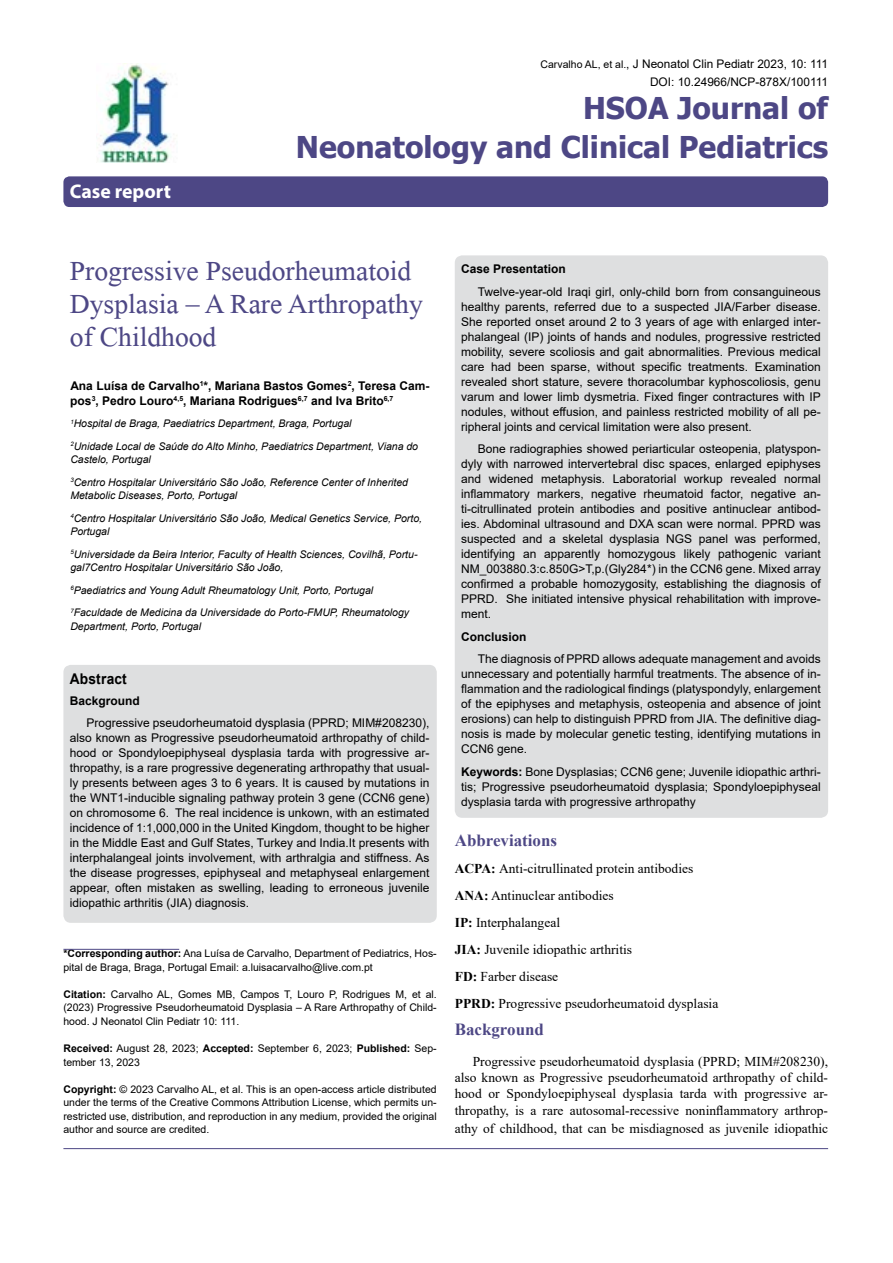
<style>
.page{position:relative;width:893px;height:1263px;background:#fff}
.page>*{position:absolute;margin:0;border:0;box-sizing:border-box;transform-origin:0 0}
.t1{font:41.25px/33px "Microsoft Himalaya";color:#4d4785}
.t2{font:700 30px/39px "Tahoma";color:#4d4785;text-align:right}
.t3{font:700 19.8px "Myriad Hebrew";color:#fff}
.t4{font:700 16.95px "Times New Roman";color:#4d4785}
.t5{font:700 14.85px "Arial";letter-spacing:.015em;color:#000;scale:.93 1}
.t6{font:13.5px/27px "Times New Roman";color:#000}
.t7{font:12px/15px "Arial";color:#000;text-align:justify}
.t8{font:700 12px/15px "Arial";color:#000}
.t9{font:11.85px/18px "Arial";color:#000;text-align:right}
.t10{font:10.5px/13.5px "Arial";color:#000}
.t11{font:italic 10.5px/22.5px "Arial";color:#000}
.s1{font-size:10.5px}
.s2{font-weight:700}
</style>
<div class="page">
<div style="left:63px;top:176px;width:765px;height:31px;background:#4d4785;border-radius:6px"></div>
<hr style="left:63px;top:949px;width:116px;height:1px;background:#4d4785">
<img style="left:97px;top:63px;width:80px;height:100px">
<hr style="left:63px;top:1148px;width:765px;height:1px;background:#4d4785">
<div style="left:63px;top:665px;width:374px;height:258px;background:#dedfe0;border-radius:8px"></div>
<div style="left:455px;top:255px;width:373px;height:563px;background:#dedfe0;border-radius:8px"></div>
<h3 class="t3" style="left:70px;top:180px;width:103px">Case report</h3>
<p class="t9" style="left:540px;top:55px;width:289px"><span class="s1">Carvalho AL, et al.</span>, J Neonatol Clin Pediatr 2023, 10: 111<br>DOI: 10.24966/NCP-878X/100111</p>
<h2 class="t2" style="left:296px;top:89px;width:534px">HSOA Journal of<br>Neonatology and Clinical Pediatrics</h2>
<h1 class="t1" style="left:70px;top:249px;width:355px">Progressive Pseudorheumatoid<br>Dysplasia – A Rare Arthropathy of Childhood</h1>
<p class="t8" style="left:70px;top:378px;width:361px">Ana Luísa de Carvalho<sup>1</sup>*, Mariana Bastos Gomes<sup>2</sup>, Teresa Cam&shy;pos<sup>3</sup>, Pedro Louro<sup>4,5</sup>, Mariana Rodrigues<sup>6,7</sup> and Iva Brito<sup>6,7</sup></p>
<p class="t11" style="left:70px;top:412px;width:349px"><sup>1</sup>Hospital de Braga, Paediatrics Department, Braga, Portugal<br><sup>2</sup>Unidade Local de Saúde do Alto Minho, Paediatrics Department, Viana do</p>
<p class="t11" style="left:70px;top:448px;width:339px">Castelo, Portugal<br><sup>3</sup>Centro Hospitalar Universitário São João, Reference Center of Inherited</p>
<p class="t11" style="left:70px;top:484px;width:353px">Metabolic Diseases, Porto, Portugal<br><sup>4</sup>Centro Hospitalar Universitário São João, Medical Genetics Service, Porto,</p>
<p class="t11" style="left:70px;top:520px;width:349px">Portugal<br><sup>5</sup>Universidade da Beira Interior, Faculty of Health Sciences, Covilhã, Portu-</p>
<p class="t11" style="left:70px;top:556px;width:340px">gal7Centro Hospitalar Universitário São João,<br><sup>6</sup>Paediatrics and Young Adult Rheumatology Unit, Porto, Portugal<br><sup>7</sup>Faculdade de Medicina da Universidade do Porto-FMUP, Rheumatology</p>
<p class="t11" style="left:70px;top:615px;width:132px">Department, Porto, Portugal</p>
<p class="t5" style="left:70px;top:668px;width:63px">Abstract</p>
<p class="t8" style="left:70px;top:693px;width:72px">Background</p>
<p class="t7" style="left:70px;top:715px;width:361px;text-indent:16px">Progressive pseudorheumatoid dysplasia (PPRD; MIM#208230), also known as Progressive pseudorheumatoid arthropathy of child&shy;hood or Spondyloepiphyseal dysplasia tarda with progressive ar&shy;thropathy, is a rare progressive degenerating arthropathy that usual&shy;ly presents between ages 3 to 6 years. It is caused by mutations in the WNT1-inducible signaling pathway protein 3 gene (CCN6 gene) on chromosome 6. The real incidence is unkown, with an estimated incidence of 1:1,000,000 in the United Kingdom, thought to be higher in the Middle East and Gulf States, Turkey and India.It presents with interphalangeal joints involvement, with arthralgia and stiffness. As the disease progresses, epiphyseal and metaphyseal enlargement appear, often mistaken as swelling, leading to erroneous juvenile idiopathic arthritis (JIA) diagnosis.</p>
<p class="t10" style="left:63px;top:947px;width:375px"><span class="s2">*Corresponding author:</span> Ana Luísa de Carvalho, Department of Pediatrics, Hos&shy;pital de Braga, Braga, Portugal Email: a.luisacarvalho@live.com.pt</p>
<p class="t10" style="left:63px;top:987px;width:375px;text-align:justify"><span class="s2">Citation:</span> Carvalho AL, Gomes MB, Campos T, Louro P, Rodrigues M, et al. (2023) Progressive Pseudorheumatoid Dysplasia – A Rare Arthropathy of Child&shy;hood. J Neonatol Clin Pediatr 10: 111.</p>
<p class="t10" style="left:63px;top:1041px;width:375px"><span class="s2">Received:</span> August 28, 2023; <span class="s2">Accepted:</span> September 6, 2023; <span class="s2">Published:</span> Sep&shy;tember 13, 2023</p>
<p class="t10" style="left:63px;top:1082px;width:375px;text-align:justify"><span class="s2">Copyright:</span> © 2023 Carvalho AL, et al. This is an open-access article distributed under the terms of the Creative Commons Attribution License, which permits un&shy;restricted use, distribution, and reproduction in any medium, provided the original author and source are credited.</p>
<p class="t8" style="left:461px;top:262px;width:106px">Case Presentation</p>
<p class="t7" style="left:461px;top:284px;width:361px;text-indent:16px">Twelve-year-old Iraqi girl, only-child born from consanguineous healthy parents, referred due to a suspected JIA/Farber disease.<br>She reported onset around 2 to 3 years of age with enlarged inter&shy;phalangeal (IP) joints of hands and nodules, progressive restricted mobility, severe scoliosis and gait abnormalities. Previous medical care had been sparse, without specific treatments. Examination revealed short stature, severe thoracolumbar kyphoscoliosis, genu varum and lower limb dysmetria. Fixed finger contractures with IP nodules, without effusion, and painless restricted mobility of all pe&shy;ripheral joints and cervical limitation were also present.</p>
<p class="t7" style="left:461px;top:441px;width:361px;text-indent:16px">Bone radiographies showed periarticular osteopenia, platyspon&shy;dyly with narrowed intervertebral disc spaces, enlarged epiphyses and widened metaphysis. Laboratorial workup revealed normal inflammatory markers, negative rheumatoid factor, negative an&shy;ti-citrullinated protein antibodies and positive antinuclear antibod&shy;ies. Abdominal ultrasound and DXA scan were normal. PPRD was suspected and a skeletal dysplasia NGS panel was performed, identifying an apparently homozygous likely pathogenic variant NM_003880.3:c.850G&gt;T,p.(Gly284*) in the CCN6 gene. Mixed array confirmed a probable homozygosity, establishing the diagnosis of PPRD. She initiated intensive physical rehabilitation with improve&shy;ment.</p>
<p class="t8" style="left:461px;top:629px;width:67px">Conclusion</p>
<p class="t7" style="left:461px;top:651px;width:361px;text-indent:16px">The diagnosis of PPRD allows adequate management and avoids unnecessary and potentially harmful treatments. The absence of in&shy;flammation and the radiological findings (platyspondyly, enlargement of the epiphyses and metaphysis, osteopenia and absence of joint erosions) can help to distinguish PPRD from JIA. The definitive diag&shy;nosis is made by molecular genetic testing, identifying mutations in CCN6 gene.</p>
<p class="t7" style="left:461px;top:764px;width:361px"><span class="s2">Keywords:</span> Bone Dysplasias; CCN6 gene; Juvenile idiopathic arthri&shy;tis; Progressive pseudorheumatoid dysplasia; Spondyloepiphyseal dysplasia tarda with progressive arthropathy</p>
<h3 class="t4" style="left:455px;top:828px;width:104px">Abbreviations</h3>
<p class="t6" style="left:455px;top:855px;width:265px"><span class="s2">ACPA:</span> Anti-citrullinated protein antibodies <span class="s2">ANA:</span> Antinuclear antibodies<br><span class="s2">IP:</span> Interphalangeal<br><span class="s2">JIA:</span> Juvenile idiopathic arthritis<br><span class="s2">FD:</span> Farber disease<br><span class="s2">PPRD:</span> Progressive pseudorheumatoid dysplasia</p>
<h3 class="t4" style="left:455px;top:1017px;width:91px">Background</h3>
<p class="t6" style="left:455px;top:1052px;width:375px;line-height:16.5px;text-align:justify;text-indent:18px">Progressive pseudorheumatoid dysplasia (PPRD; MIM#208230), also known as Progressive pseudorheumatoid arthropathy of child&shy;hood or Spondyloepiphyseal dysplasia tarda with progressive ar&shy;thropathy, is a rare autosomal-recessive noninflammatory arthrop-</p>
<p class="t6" style="left:455px;top:1114px;width:375px">athy of childhood, that can be misdiagnosed as juvenile idiopathic</p>
</div>
